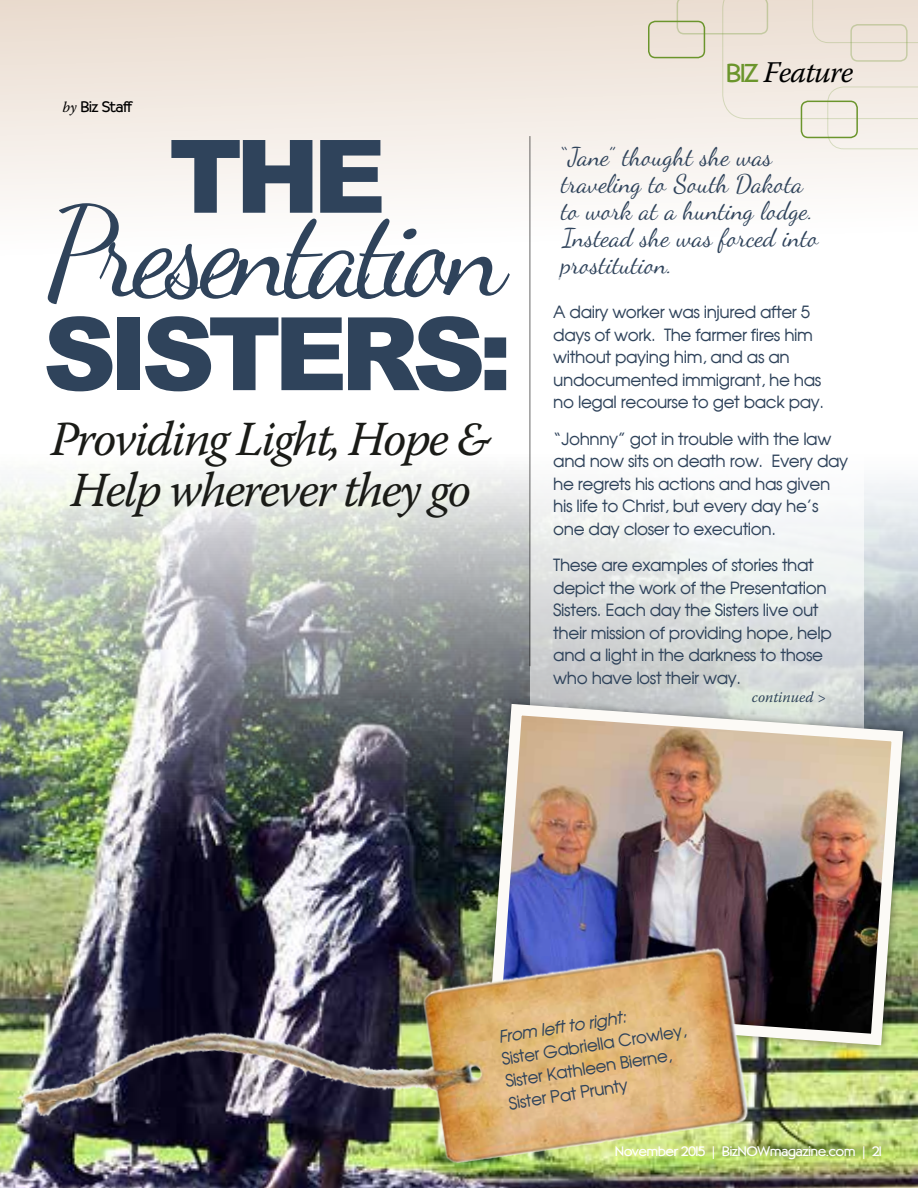
<style>
.page{position:relative;width:918px;height:1188px;background:#fff}
.page>*{position:absolute;margin:0;border:0;box-sizing:border-box;transform-origin:0 0}
.t1{font:125.1px "Dancing Script OT";letter-spacing:-.07em;color:#2f435b}
.t2{font:900 101.55px "Arial";letter-spacing:-.07em;color:#2f435b}
.t3{font:italic 48.9px/50.4px "Warnock Pro";letter-spacing:-.04em;color:#1a1b17;text-align:center}
.t4{font:italic 30px "Warnock Pro";letter-spacing:-.03em;color:#000}
.t5{font:25.5px/27px "Dancing Script OT";color:#2f435b}
.t6{font:16.95px/22.5px "Moderne";color:#2f435b}
.t7{font:italic 16.95px "Moderne";color:#2f435b}
.t8{font:16.8px/22.5px "Moderne";letter-spacing:-.025em;color:#2f435b}
.t9{font:15px "Cg Bernhardt";color:#000}
.t10{font:italic 15px "Warnock Pro";color:#2f435b}
.t11{font:13.5px "Cg Bernhardt";color:#fff}
.s1{font-family:"Warnock Pro";font-style:italic}
.s2{font-family:"Cg Bernhardt";font-style:normal;font-size:25.5px;color:#6b952c}
.s3{font-family:"Arial"}
</style>
<div class="page">
<svg style="left:0;top:0;width:918px;height:454px"></svg>
<img style="left:0;top:454px;width:918px;height:734px">
<div style="left:648px;top:21px;width:57px;height:37px;border:2px solid #6b952c;border-radius:7px"></div>
<svg style="left:677px;top:0;width:241px;height:149px"></svg>
<div style="left:801px;top:101px;width:57px;height:37px;border:2px solid #6b952c;border-radius:7px"></div>
<svg style="left:530px;top:277px;width:334px;height:420px"></svg>
<img style="left:484px;top:698px;width:425px;height:353px">
<img style="left:0;top:922px;width:785px;height:247px">
<hr style="left:530px;top:136px;width:1px;height:530px;background:#000">
<p class="t9" style="left:63px;top:98px;width:71px"><span class="s1">by</span> Biz Staff</p>
<h2 class="t2" style="left:169px;top:103px;width:219px">THE</h2>
<h1 class="t1" style="left:47px;top:178px;width:463px">Presentation</h1>
<h2 class="t2" style="left:43px;top:280px;width:471px">SISTERS:</h2>
<h3 class="t3" style="left:51px;top:413px;width:442px">Providing Light, Hope &amp;<br>Help wherever they go</h3>
<h3 class="t4" style="left:727px;top:54px;width:128px"><span class="s2">BIZ</span> Feature</h3>
<h3 class="t5" style="left:562px;top:143px;width:259px">“Jane” thought she was traveling to South Dakota to work at a hunting lodge.<br>Instead she was forced into prostitution.</h3>
<p class="t8" style="left:553px;top:300px;width:272px">A dairy worker was injured after 5 days of work. The farmer fires him without paying him, and as an undocumented immigrant, he has no legal recourse to get back pay.</p>
<p class="t8" style="left:553px;top:427px;width:297px">“Johnny” got in trouble with the law and now sits on death row. Every day he regrets his actions and has given his life to Christ, but every day he’s one day closer to execution.</p>
<p class="t8" style="left:553px;top:553px;width:280px">These are examples of stories that depict the work of the Presentation Sisters. Each day the Sisters live out their mission of providing hope, help and a light in the darkness to those who have lost their way.</p>
<p class="t10" style="left:752px;top:688px;width:76px">continued &gt;</p>
<p class="t7" style="left:497px;top:1026px;width:131px;rotate:-9deg">From left to right:</p>
<p class="t6" style="left:500px;top:1048px;width:188px;rotate:-9deg">Sister Gabriella Crowley,<br>Sister Kathleen Bierne,<br>Sister Pat Prunty</p>
<p class="t11" style="left:615px;top:1144px;width:268px">November 2015 <span class="s3">|</span> BizNOWmagazine.com <span class="s3">|</span> 21</p>
</div>
